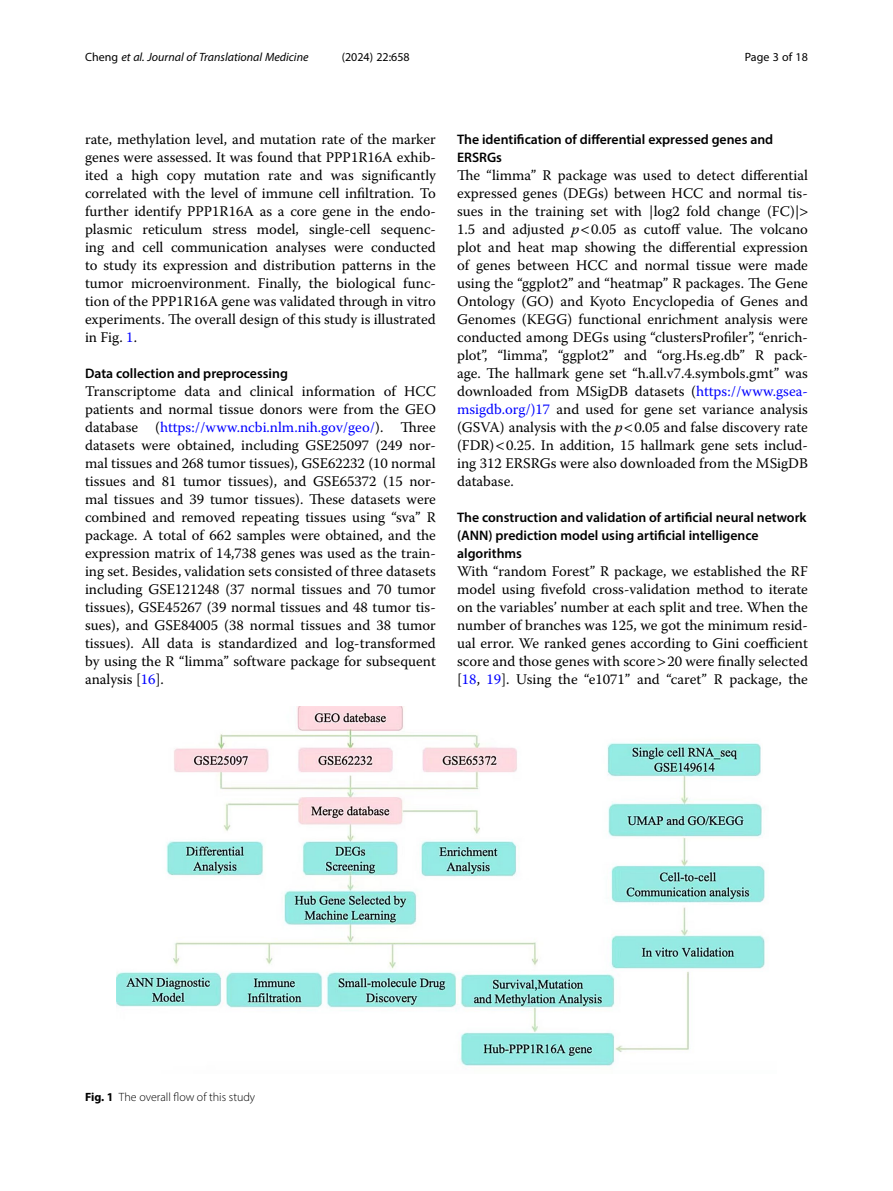
<style>
.page{position:relative;width:893px;height:1191px;background:#fff}
.page>*{position:absolute;margin:0;border:0;box-sizing:border-box;transform-origin:0 0}
.Body_Text{font:14.7px/18px "Warnock Pro";color:#000;text-align:justify}
.Head_2{font:600 13.8px/18px "Myriad Pro";color:#000}
.t1{font:italic 12px "Myriad Pro";color:#000}
.Figure_Caption{font:300 12px "Myriad Pro";color:#000}
.t2{font:12px "Myriad Pro";color:#000}
.s1{font-style:normal}
.s2{color:#00f}
.s3{font-style:italic}
.s4{font-weight:700}
</style>
<div class="page">
<img style="left:117px;top:707px;width:648px;height:359px">
<p class="t1" style="left:85px;top:50px;width:225px"><span class="s1">Cheng</span> et al. Journal of Translational Medicine</p>
<p class="t2" style="left:342px;top:50px;width:70px">(2024) 22:658</p>
<p class="t2" style="left:745px;top:50px;width:65px">Page 3 of 18</p>
<p class="Body_Text" style="left:85px;top:130px;width:352px">rate, methylation level, and mutation rate of the marker genes were assessed. It was found that PPP1R16A exhib&shy;ited a high copy mutation rate and was significantly correlated with the level of immune cell infiltration. To further identify PPP1R16A as a core gene in the endo&shy;plasmic reticulum stress model, single-cell sequenc&shy;ing and cell communication analyses were conducted to study its expression and distribution patterns in the tumor microenvironment. Finally, the biological func&shy;tion of the PPP1R16A gene was validated through in vitro experiments. The overall design of this study is illustrated in Fig. <span class="s2">1</span>.</p>
<p class="Head_2" style="left:85px;top:364px;width:204px">Data collection and preprocessing</p>
<p class="Body_Text" style="left:85px;top:382px;width:352px">Transcriptome data and clinical information of HCC patients and normal tissue donors were from the GEO database (<span class="s2">https://www.ncbi.nlm.nih.gov/geo/</span>). Three datasets were obtained, including GSE25097 (249 nor&shy;mal tissues and 268 tumor tissues), GSE62232 (10 normal tissues and 81 tumor tissues), and GSE65372 (15 nor&shy;mal tissues and 39 tumor tissues). These datasets were combined and removed repeating tissues using “sva” R package. A total of 662 samples were obtained, and the expression matrix of 14,738 genes was used as the train&shy;ing set. Besides, validation sets consisted of three datasets including GSE121248 (37 normal tissues and 70 tumor tissues), GSE45267 (39 normal tissues and 48 tumor tis&shy;sues), and GSE84005 (38 normal tissues and 38 tumor tissues). All data is standardized and log-transformed by using the R “limma” software package for subsequent analysis [<span class="s2">16</span>].</p>
<p class="Head_2" style="left:457px;top:130px;width:318px">The identification of differential expressed genes and<br>ERSRGs</p>
<p class="Body_Text" style="left:457px;top:166px;width:352px;text-align:left">The “limma” R package was used to detect differential expressed genes (DEGs) between HCC and normal tis&shy;sues in the training set with |log2 fold change (FC)| 1.5 and adjusted <span class="s3">p</span> 0.05 as cutoff value. The volcano plot and heat map showing the differential expression of genes between HCC and normal tissue were made using the “ggplot2” and “heatmap” R packages. The Gene Ontology (GO) and Kyoto Encyclopedia of Genes and Genomes (KEGG) functional enrichment analysis were conducted among DEGs using “clustersProfiler”, “enrich&shy;plot”, “limma”, “ggplot2” and “org.Hs.eg.db” R pack&shy;age. The hallmark gene set “h.all.v7.4.symbols.gmt” was downloaded from MSigDB datasets (<span class="s2">https://www.gsea&shy;msigdb.org/)17</span> and used for gene set variance analysis (GSVA) analysis with the <span class="s3">p</span> 0.05 and false discovery rate (FDR) 0.25. In addition, 15 hallmark gene sets includ&shy;ing 312 ERSRGs were also downloaded from the MSigDB database.</p>
<p class="Head_2" style="left:457px;top:508px;width:351px">The construction and validation of artificial neural network (ANN) prediction model using artificial intelligence algorithms</p>
<p class="Body_Text" style="left:457px;top:562px;width:352px">With “random Forest” R package, we established the RF model using fivefold cross-validation method to iterate on the variables’ number at each split and tree. When the number of branches was 125, we got the minimum resid&shy;ual error. We ranked genes according to Gini coefficient score and those genes with score 20 were finally selected [<span class="s2">18</span>, <span class="s2">19</span>]. Using the “e1071” and “caret” R package, the</p>
<p class="Figure_Caption" style="left:85px;top:1089px;width:172px"><span class="s4">Fig. 1</span> The overall flow of this study</p>
</div>
